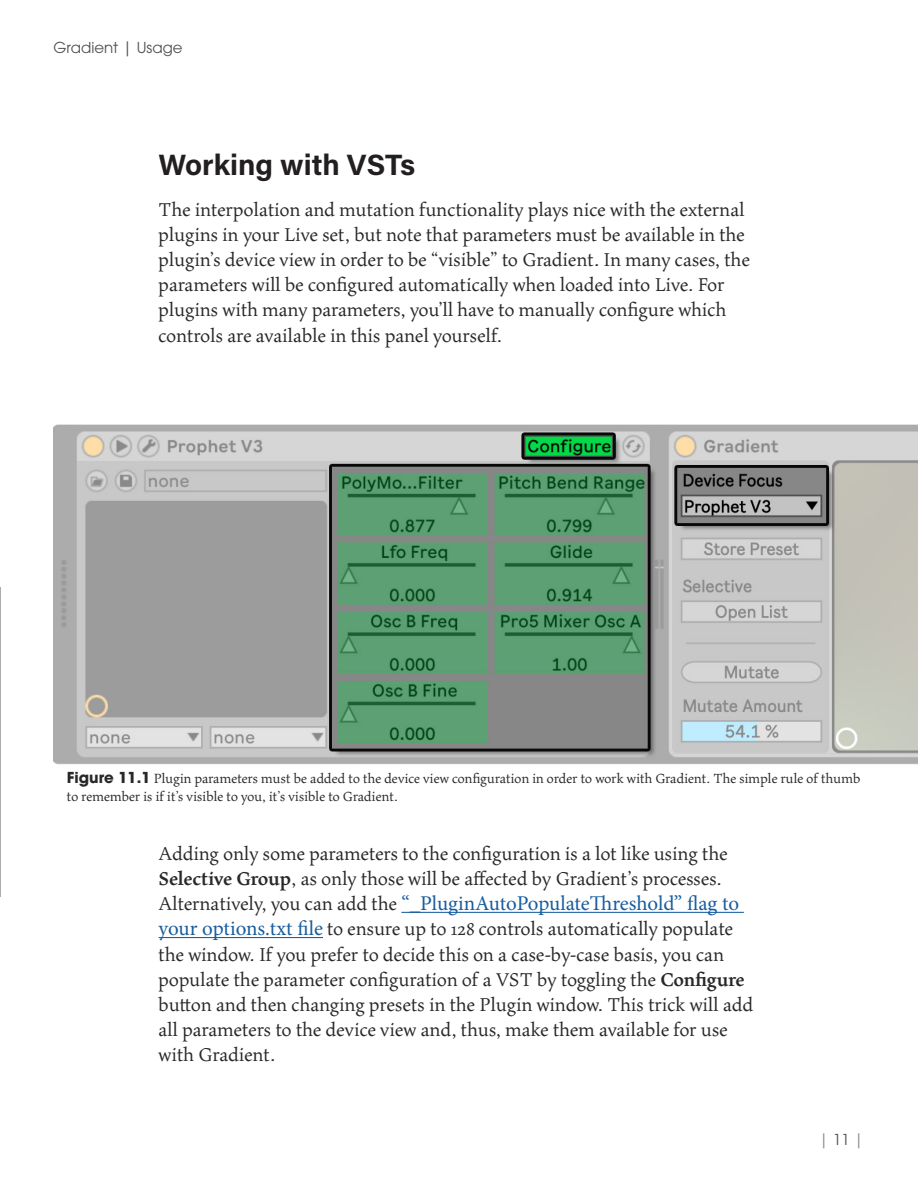
<style>
.page{position:relative;width:918px;height:1188px;background:#fff}
.page>*{position:absolute;margin:0;border:0;box-sizing:border-box;transform-origin:0 0}
.t1{font:29.4px "Acumin Variable Concept";letter-spacing:.055em;color:#231f20}
.t2{font:21px/25.2px "Maiola";color:#272828}
.t3{font:15px/18px "Maiola";color:#272828}
.t4{font:15px "ITC Avant Garde Pro";color:#505050}
.t5{font:15px "ITC Avant Garde Pro";color:#878889}
.s1{font-family:"ITC Avant Garde Pro";font-weight:700}
.s2{font-weight:700}
.s3{font-family:"Minion Pro";color:#175d9e}
.s4{color:#505050}
</style>
<div class="page">
<img style="left:53px;top:424px;width:865px;height:341px">
<hr style="left:401px;top:912px;width:343px;height:1px;background:#175d9e">
<hr style="left:159px;top:937px;width:164px;height:1px;background:#175d9e">
<img style="left:0;top:587px;width:1px;height:310px">
<p class="t4" style="left:53px;top:39px;width:131px">Gradient | Usage</p>
<p class="t1" style="left:159px;top:145px;width:256px">Working with VSTs</p>
<p class="t2" style="left:159px;top:196px;width:593px">The interpolation and mutation functionality plays nice with the external plugins in your Live set, but note that parameters must be available in the plugin’s device view in order to be “visible” to Gradient. In many cases, the parameters will be configured automatically when loaded into Live. For plugins with many parameters, you’ll have to manually configure which controls are available in this panel yourself.</p>
<p class="t3" style="left:67px;top:769px;width:795px"><span class="s1">Figure 11.1</span> Plugin parameters must be added to the device view configuration in order to work with Gradient. The simple rule of thumb to remember is if it’s visible to you, it’s visible to Gradient.</p>
<p class="t2" style="left:159px;top:840px;width:596px">Adding only some parameters to the configuration is a lot like using the <span class="s2">Selective Group</span>, as only those will be affected by Gradient’s processes.<br>Alternatively, you can add the <span class="s3">“_PluginAutoPopulateThreshold” flag to your options.txt file</span> to ensure up to 128 controls automatically populate the window. If you prefer to decide this on a case-by-case basis, you can populate the parameter configuration of a VST by toggling the <span class="s2">Configure </span>button and then changing presets in the Plugin window. This trick will add all parameters to the device view and, thus, make them available for use with Gradient.</p>
<p class="t5" style="left:819px;top:1130px;width:47px">| <span class="s4">11</span> |</p>
</div>
